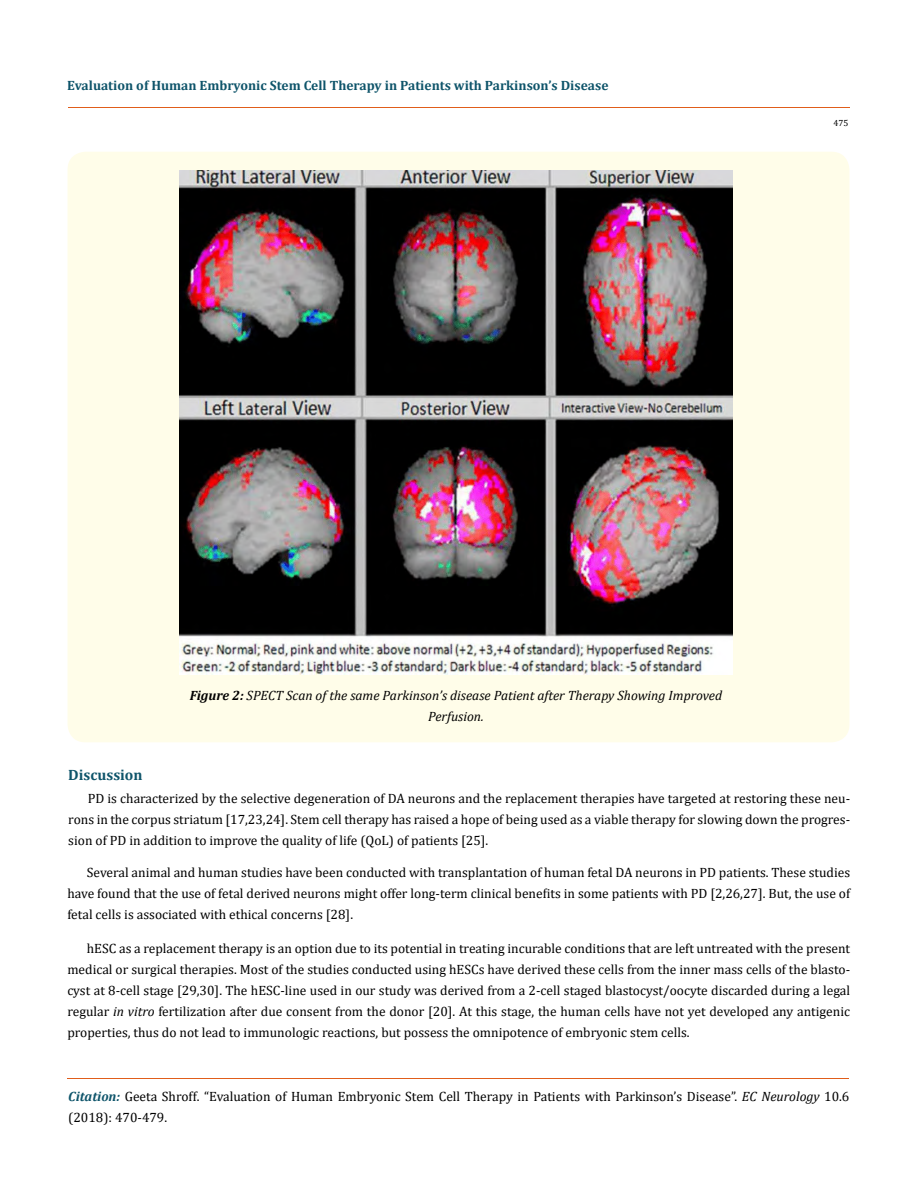
<style>
.page{position:relative;width:917px;height:1190px;background:#fff}
.page>*{position:absolute;margin:0;border:0;box-sizing:border-box;transform-origin:0 0}
.t1{font:700 15px "Cambria";color:#0e546a}
.t2{font:13.5px/21px "Cambria";color:#000;text-align:justify}
.t3{font:italic 13.5px/21px "Cambria";color:#000;text-align:center}
.t4{font:700 13.5px "Cambria";color:#0e546a}
.t5{font:9px "Cambria";color:#000}
.s1{font-weight:700}
.s2{font-style:italic}
.s3{font-weight:700;font-style:italic;color:#0e546a}
</style>
<div class="page">
<hr style="left:68px;top:108px;width:781px;height:1px;background:#e05d1a">
<hr style="left:67px;top:1078px;width:782px;height:1px;background:#e05d1a">
<div style="left:68px;top:152px;width:781px;height:590px;background:#fffde9;border-radius:18px"></div>
<img style="left:179px;top:171px;width:553px;height:504px">
<p class="t4" style="left:67px;top:76px;width:542px">Evaluation of Human Embryonic Stem Cell Therapy in Patients with Parkinson’s Disease</p>
<p class="t5" style="left:833px;top:118px;width:16px">475</p>
<p class="t3" style="left:190px;top:684px;width:534px"><span class="s1">Figure 2:</span> SPECT Scan of the same Parkinson’s disease Patient after Therapy Showing Improved<br>Perfusion.</p>
<p class="t1" style="left:68px;top:764px;width:76px">Discussion</p>
<p class="t2" style="left:68px;top:787px;width:783px;text-indent:19px">PD is characterized by the selective degeneration of DA neurons and the replacement therapies have targeted at restoring these neu&shy;rons in the corpus striatum [17,23,24]. Stem cell therapy has raised a hope of being used as a viable therapy for slowing down the progres&shy;sion of PD in addition to improve the quality of life (QoL) of patients [25].</p>
<p class="t2" style="left:67px;top:862px;width:784px;text-indent:19px">Several animal and human studies have been conducted with transplantation of human fetal DA neurons in PD patients. These studies have found that the use of fetal derived neurons might offer long-term clinical benefits in some patients with PD [2,26,27]. But, the use of fetal cells is associated with ethical concerns [28].</p>
<p class="t2" style="left:67px;top:938px;width:784px;text-indent:19px">hESC as a replacement therapy is an option due to its potential in treating incurable conditions that are left untreated with the present medical or surgical therapies. Most of the studies conducted using hESCs have derived these cells from the inner mass cells of the blasto&shy;cyst at 8-cell stage [29,30]. The hESC-line used in our study was derived from a 2-cell staged blastocyst/oocyte discarded during a legal regular <span class="s2">in vitro</span> fertilization after due consent from the donor [20]. At this stage, the human cells have not yet developed any antigenic properties, thus do not lead to immunologic reactions, but possess the omnipotence of embryonic stem cells.</p>
<p class="t2" style="left:68px;top:1085px;width:782px"><span class="s3">Citation:</span> Geeta Shroff. “Evaluation of Human Embryonic Stem Cell Therapy in Patients with Parkinson’s Disease”. <span class="s2">EC Neurology</span> 10.6 (2018): 470-479.</p>
</div>
